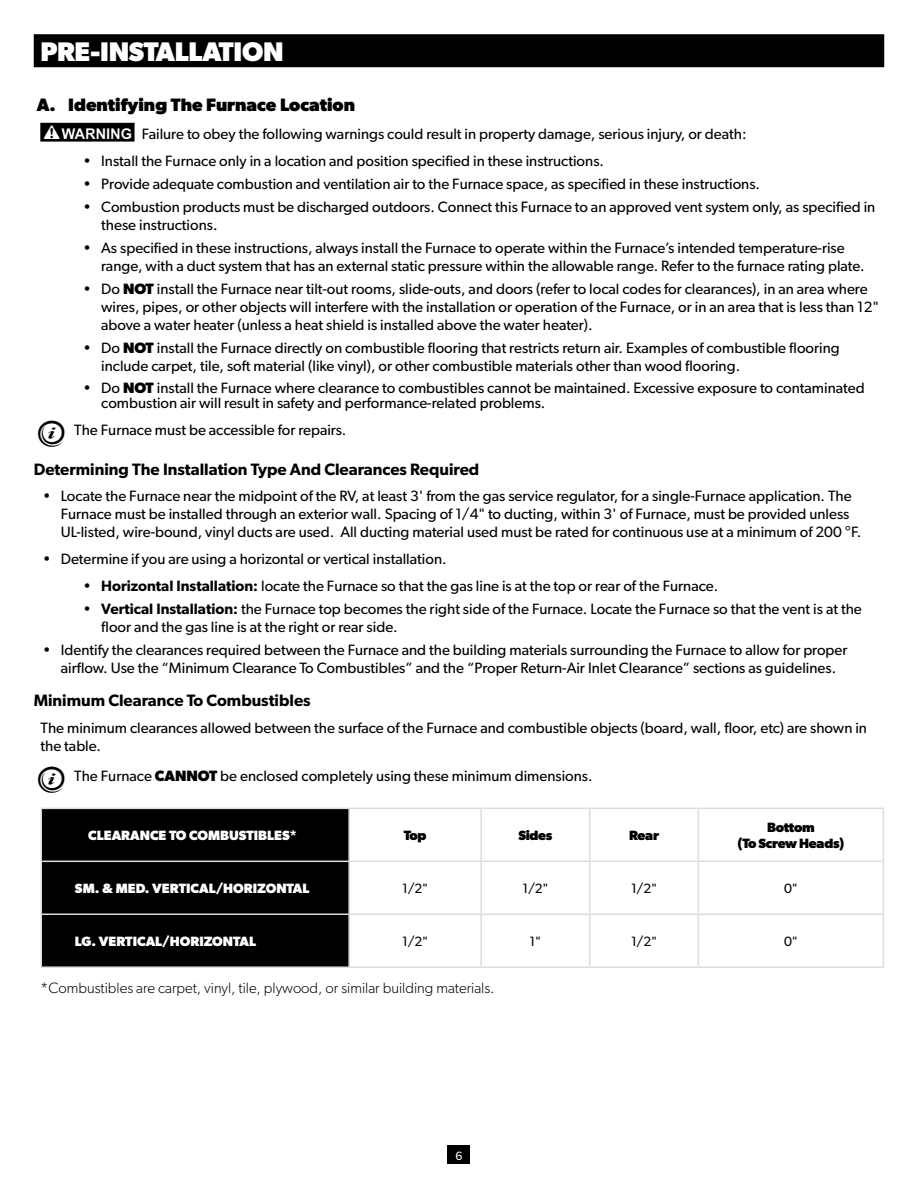
<style>
.page{position:relative;width:918px;height:1188px;background:#fff}
.page>*{position:absolute;margin:0;border:0;box-sizing:border-box;transform-origin:0 0}
.t1{font:700 27px "Gibson";letter-spacing:-.01em;color:#fff}
.t2{font:700 18px "Gibson";color:#000}
.t3{font:600 16.5px "Gibson";color:#000}
.t4{font:15px/18px "Gibson";color:#000}
.t5{font:300 15px "Gibson";color:#000}
.t6{font:700 13.5px "Gibson";color:#fff}
.t7{font:700 13.5px/16.2px "Gibson";letter-spacing:-.02em;color:#000;text-align:center}
.t8{font:13.5px "Gibson";color:#000}
.t9{font:12px "Gibson";color:#fff}
.s1{font-weight:700}
.s2{font-weight:600}
</style>
<div class="page">
<div style="left:448px;top:1145px;width:22px;height:19px;background:#000"></div>
<div style="left:34px;top:34px;width:850px;height:33px;background:#000"></div>
<div style="left:41px;top:808px;width:308px;height:53px;background:#000"></div>
<div style="left:42px;top:862px;width:306px;height:104px;background:#000"></div>
<hr style="left:40px;top:808px;width:309px;height:1px;background:#dcddde">
<hr style="left:40px;top:809px;width:2px;height:52px;background:#dcddde">
<hr style="left:349px;top:808px;width:132px;height:1px;background:#dcddde">
<hr style="left:348px;top:809px;width:2px;height:52px;background:#dcddde">
<hr style="left:481px;top:808px;width:109px;height:1px;background:#dcddde">
<hr style="left:480px;top:809px;width:2px;height:52px;background:#dcddde">
<hr style="left:590px;top:808px;width:108px;height:1px;background:#dcddde">
<hr style="left:589px;top:809px;width:2px;height:52px;background:#dcddde">
<hr style="left:698px;top:808px;width:186px;height:1px;background:#dcddde">
<hr style="left:698px;top:809px;width:1px;height:52px;background:#dcddde">
<hr style="left:883px;top:809px;width:1px;height:52px;background:#dcddde">
<hr style="left:40px;top:861px;width:309px;height:1px;background:#dcddde">
<hr style="left:40px;top:862px;width:2px;height:52px;background:#dcddde">
<hr style="left:349px;top:861px;width:132px;height:1px;background:#dcddde">
<hr style="left:348px;top:862px;width:2px;height:52px;background:#dcddde">
<hr style="left:481px;top:861px;width:109px;height:1px;background:#dcddde">
<hr style="left:480px;top:862px;width:2px;height:52px;background:#dcddde">
<hr style="left:590px;top:861px;width:108px;height:1px;background:#dcddde">
<hr style="left:589px;top:862px;width:2px;height:52px;background:#dcddde">
<hr style="left:698px;top:861px;width:186px;height:1px;background:#dcddde">
<hr style="left:698px;top:862px;width:1px;height:52px;background:#dcddde">
<hr style="left:883px;top:862px;width:1px;height:52px;background:#dcddde">
<hr style="left:40px;top:914px;width:309px;height:1px;background:#dcddde">
<hr style="left:40px;top:915px;width:2px;height:51px;background:#dcddde">
<hr style="left:349px;top:914px;width:132px;height:1px;background:#dcddde">
<hr style="left:348px;top:915px;width:2px;height:51px;background:#dcddde">
<hr style="left:481px;top:914px;width:109px;height:1px;background:#dcddde">
<hr style="left:480px;top:915px;width:2px;height:51px;background:#dcddde">
<hr style="left:590px;top:914px;width:108px;height:1px;background:#dcddde">
<hr style="left:589px;top:915px;width:2px;height:51px;background:#dcddde">
<hr style="left:698px;top:914px;width:186px;height:1px;background:#dcddde">
<hr style="left:698px;top:915px;width:1px;height:51px;background:#dcddde">
<hr style="left:883px;top:915px;width:1px;height:51px;background:#dcddde">
<hr style="left:40px;top:966px;width:309px;height:2px;background:#dcddde">
<hr style="left:349px;top:966px;width:132px;height:2px;background:#dcddde">
<hr style="left:481px;top:966px;width:109px;height:2px;background:#dcddde">
<hr style="left:590px;top:966px;width:108px;height:2px;background:#dcddde">
<hr style="left:698px;top:966px;width:186px;height:2px;background:#dcddde">
<h1 class="t1" style="left:40px;top:36px;width:245px">PRE-INSTALLATION</h1>
<p class="t2" style="left:37px;top:94px;width:320px">A. Identifying The Furnace Location</p>
<p class="t4" style="left:142px;top:125px;width:606px">Failure to obey the following warnings could result in property damage, serious injury, or death:</p>
<p class="t4" style="left:83px;top:152px;width:520px">• Install the Furnace only in a location and position specified in these instructions.</p>
<p class="t4" style="left:83px;top:175px;width:676px">• Provide adequate combustion and ventilation air to the Furnace space, as specified in these instructions.</p>
<p class="t4" style="left:101px;top:198px;width:776px;text-indent:-18px">• Combustion products must be discharged outdoors. Connect this Furnace to an approved vent system only, as specified in these instructions.</p>
<p class="t4" style="left:101px;top:238px;width:763px;text-indent:-18px">• As specified in these instructions, always install the Furnace to operate within the Furnace’s intended temperature-rise range, with a duct system that has an external static pressure within the allowable range. Refer to the furnace rating plate.</p>
<p class="t4" style="left:101px;top:279px;width:780px;text-indent:-18px">• Do <span class="s1">NOT</span> install the Furnace near tilt-out rooms, slide-outs, and doors (refer to local codes for clearances), in an area where wires, pipes, or other objects will interfere with the installation or operation of the Furnace, or in an area that is less than 12" above a water heater (unless a heat shield is installed above the water heater).</p>
<p class="t4" style="left:101px;top:338px;width:740px;text-indent:-18px">• Do <span class="s1">NOT</span> install the Furnace directly on combustible flooring that restricts return air. Examples of combustible flooring include carpet, tile, soft material (like vinyl), or other combustible materials other than wood flooring.</p>
<p class="t4" style="left:101px;top:381px;width:765px;line-height:15px;text-indent:-18px">• Do <span class="s1">NOT</span> install the Furnace where clearance to combustibles cannot be maintained. Excessive exposure to contaminated combustion air will result in safety and performance-related problems.</p>
<p class="t4" style="left:74px;top:420px;width:271px">The Furnace must be accessible for repairs.</p>
<p class="t3" style="left:34px;top:459px;width:447px">Determining The Installation Type And Clearances Required</p>
<p class="t4" style="left:61px;top:487px;width:800px;text-indent:-18px">• Locate the Furnace near the midpoint of the RV, at least 3' from the gas service regulator, for a single-Furnace application. The<br>Furnace must be installed through an exterior wall. Spacing of 1/4" to ducting, within 3' of Furnace, must be provided unless<br>UL‑listed, wire-bound, vinyl ducts are used. All ducting material used must be rated for continuous use at a minimum of 200 °F.</p>
<p class="t4" style="left:43px;top:550px;width:403px">• Determine if you are using a horizontal or vertical installation.</p>
<p class="t4" style="left:83px;top:577px;width:634px">• <span class="s2">Horizontal Installation:</span> locate the Furnace so that the gas line is at the top or rear of the Furnace.</p>
<p class="t4" style="left:101px;top:600px;width:762px;text-indent:-18px">• <span class="s2">Vertical Installation:</span> the Furnace top becomes the right side of the Furnace. Locate the Furnace so that the vent is at the floor and the gas line is at the right or rear side.</p>
<p class="t4" style="left:43px;top:641px;width:806px;text-align:center">• Identify the clearances required between the Furnace and the building materials surrounding the Furnace to allow for proper airflow. Use the “Minimum Clearance To Combustibles” and the “Proper Return-Air Inlet Clearance” sections as guidelines.</p>
<p class="t3" style="left:34px;top:691px;width:278px">Minimum Clearance To Combustibles</p>
<p class="t4" style="left:40px;top:719px;width:828px">The minimum clearances allowed between the surface of the Furnace and combustible objects (board, wall, floor, etc) are shown in the table.</p>
<p class="t4" style="left:74px;top:767px;width:517px">The Furnace <span class="s1">CANNOT</span> be enclosed completely using these minimum dimensions.</p>
<p class="t6" style="left:88px;top:828px;width:210px">CLEARANCE TO COMBUSTIBLES*</p>
<p class="t7" style="left:404px;top:827px;width:24px">Top</p>
<p class="t7" style="left:518px;top:827px;width:36px">Sides</p>
<p class="t7" style="left:629px;top:827px;width:31px">Rear</p>
<p class="t7" style="left:738px;top:819px;width:108px">Bottom<br>(To Screw Heads)</p>
<p class="t6" style="left:75px;top:880px;width:236px">SM. &amp; MED. VERTICAL/HORIZONTAL</p>
<p class="t8" style="left:402px;top:880px;width:28px">1/2"</p>
<p class="t8" style="left:522px;top:880px;width:28px">1/2"</p>
<p class="t8" style="left:631px;top:880px;width:28px">1/2"</p>
<p class="t8" style="left:784px;top:880px;width:15px">0"</p>
<p class="t6" style="left:75px;top:933px;width:183px">LG. VERTICAL/HORIZONTAL</p>
<p class="t8" style="left:402px;top:933px;width:28px">1/2"</p>
<p class="t8" style="left:530px;top:933px;width:13px">1"</p>
<p class="t8" style="left:631px;top:933px;width:28px">1/2"</p>
<p class="t8" style="left:784px;top:933px;width:15px">0"</p>
<p class="t5" style="left:40px;top:979px;width:456px">*Combustibles are carpet, vinyl, tile, plywood, or similar building materials.</p>
<p class="t9" style="left:455px;top:1148px;width:9px">6</p>
</div>
